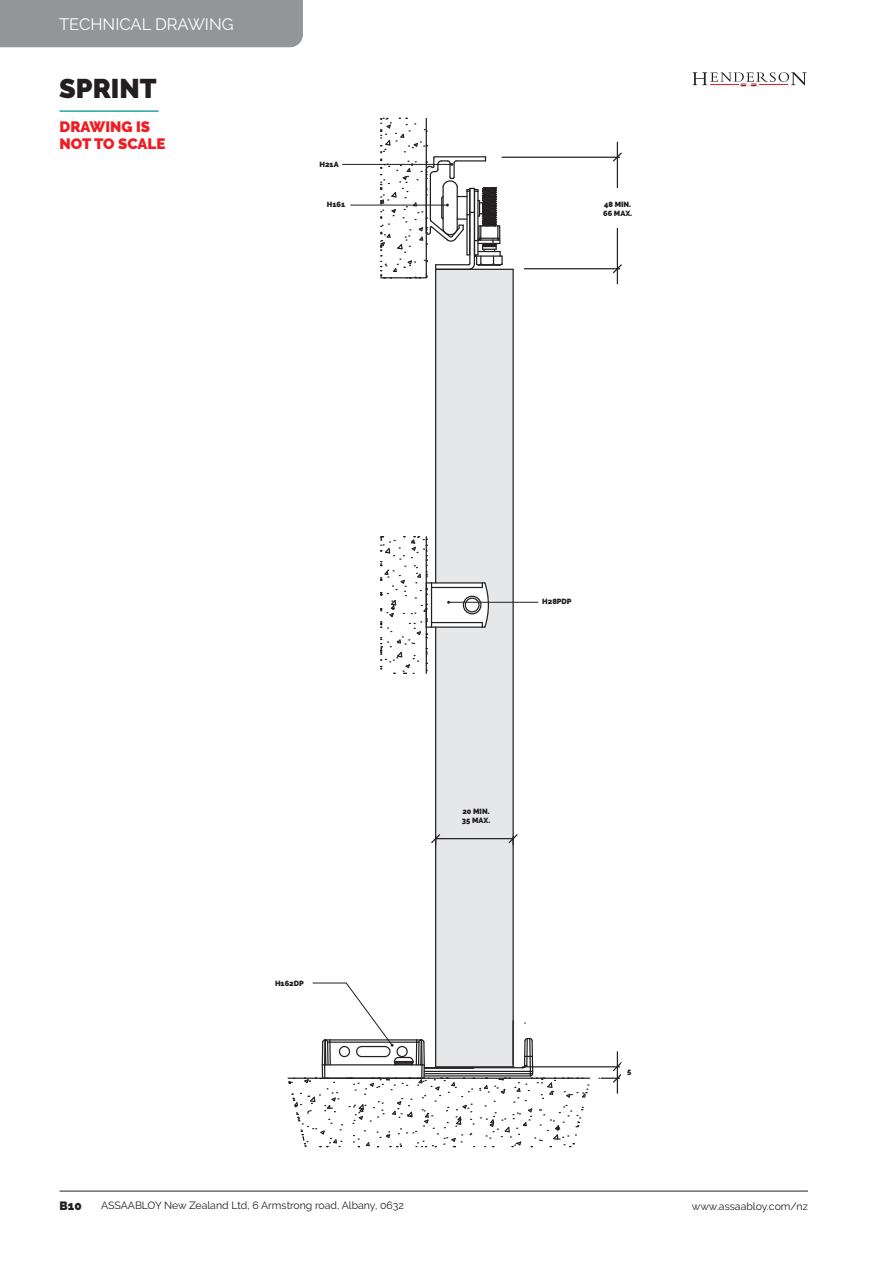
<style>
.page{position:relative;width:893px;height:1263px;background:#fff}
.page>*{position:absolute;margin:0;border:0;box-sizing:border-box;transform-origin:0 0}
.t1{font:900 27px "Raleway";color:#231f20}
.t2{font:16.5px "Raleway";color:#fff}
.t3{font:900 15px/16.5px "Raleway";color:#ee1d23}
.t4{font:900 12px "Raleway";color:#231f20}
.t5{font:10.5px "Raleway";color:#231f20}
.t6{font:8.4px/10.1px "Myriad Pro";color:#231f20}
.t7{font:900 7.5px/9px "Raleway";color:#231f20}
</style>
<div class="page">
<svg style="left:436px;top:270px;width:76px;height:712px;background:#e3e4e6"></svg>
<hr style="left:431px;top:583px;width:1px;height:44px;background:#231f20">
<hr style="left:431px;top:587px;width:51px;height:1px;background:#231f20">
<hr style="left:431px;top:582px;width:51px;height:1px;background:#231f20">
<hr style="left:431px;top:622px;width:51px;height:1px;background:#231f20">
<hr style="left:431px;top:626px;width:51px;height:2px;background:#231f20">
<svg style="left:482px;top:581px;width:8px;height:48px"></svg>
<div style="left:465px;top:598px;width:15px;height:14px;border:1px solid #231f20;border-radius:50%"></div>
<div style="left:463px;top:596px;width:18px;height:18px;border:1px solid #231f20;border-radius:50%"></div>
<hr style="left:436px;top:269px;width:77px;height:1px;background:#231f20">
<hr style="left:512px;top:269px;width:2px;height:798px;background:#231f20">
<hr style="left:435px;top:269px;width:1px;height:314px;background:#231f20">
<hr style="left:435px;top:627px;width:1px;height:440px;background:#231f20">
<hr style="left:288px;top:1077px;width:302px;height:2px;background:#231f20">
<svg style="left:380px;top:536px;width:51px;height:138px"></svg>
<hr style="left:436px;top:838px;width:77px;height:1px;background:#231f20">
<hr style="left:524px;top:1066px;width:96px;height:1px;background:#231f20">
<svg style="left:507px;top:833px;width:11px;height:12px"></svg>
<svg style="left:431px;top:833px;width:11px;height:12px"></svg>
<svg style="left:599px;top:1052px;width:23px;height:41px"></svg>
<hr style="left:502px;top:157px;width:118px;height:1px;background:#231f20">
<hr style="left:524px;top:268px;width:96px;height:1px;background:#231f20">
<hr style="left:617px;top:157px;width:1px;height:112px;background:#231f20">
<svg style="left:611px;top:142px;width:11px;height:21px"></svg>
<svg style="left:611px;top:263px;width:11px;height:21px"></svg>
<div style="left:450px;top:795px;width:52px;height:40px;background:#e6e7e9"></div>
<div style="left:592px;top:188px;width:51px;height:39px;background:#fff"></div>
<div style="left:621px;top:1063px;width:16px;height:15px;background:#fff"></div>
<hr style="left:449px;top:602px;width:89px;height:1px;background:#231f20">
<hr style="left:350px;top:205px;width:97px;height:1px;background:#231f20">
<hr style="left:342px;top:164px;width:110px;height:1px;background:#231f20">
<svg style="left:379px;top:118px;width:125px;height:160px"></svg>
<svg style="left:289px;top:982px;width:300px;height:165px"></svg>
<div style="left:0;top:0;width:303px;height:47px;background:#939598"></div>
<svg style="left:692px;top:72px;width:115px;height:14px"></svg>
<hr style="left:60px;top:1191px;width:748px;height:1px;background:#231f20">
<hr style="left:60px;top:110px;width:98px;height:2px;background:#25a2ab">
<h2 class="t2" style="left:59px;top:14px;width:176px">TECHNICAL DRAWING</h2>
<h1 class="t1" style="left:59px;top:72px;width:99px">SPRINT</h1>
<h3 class="t3" style="left:60px;top:119px;width:107px">DRAWING IS<br>NOT TO SCALE</h3>
<p class="t7" style="left:319px;top:159px;width:21px">H21A</p>
<p class="t7" style="left:327px;top:200px;width:20px">H161</p>
<p class="t6" style="left:606px;top:198px;width:28px">48 MIN<br>66 MAX</p>
<p class="t7" style="left:603px;top:200px;width:31px">48 MIN.<br>66 MAX.</p>
<p class="t7" style="left:275px;top:979px;width:30px">H162DP</p>
<p class="t7" style="left:542px;top:597px;width:31px">H28PDP</p>
<p class="t7" style="left:462px;top:807px;width:30px">20 MIN.<br>35 MAX.</p>
<p class="t6" style="left:460px;top:813px;width:26px">20 MIN</p>
<p class="t7" style="left:627px;top:1067px;width:6px">5</p>
<p class="t4" style="left:60px;top:1199px;width:24px">B10</p>
<p class="t5" style="left:101px;top:1199px;width:304px">ASSAABLOY New Zealand Ltd, 6 Armstrong road, Albany, 0632</p>
<p class="t5" style="left:692px;top:1200px;width:118px">www.assaabloy.com/nz</p>
</div>
